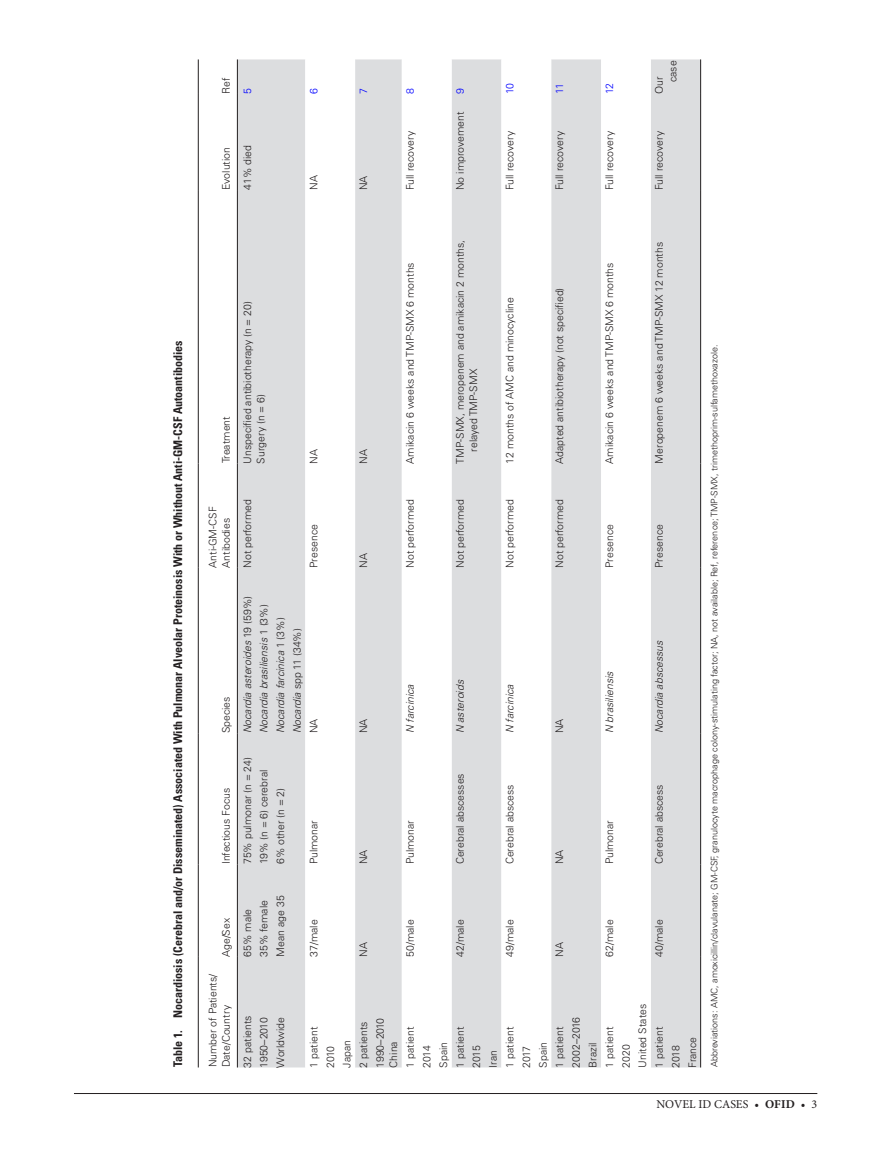
<style>
.page{position:relative;width:891px;height:1174px;background:#fff}
.page>*{position:absolute;margin:0;border:0;box-sizing:border-box;transform-origin:0 0}
.t1{font:700 condensed 12px "Univers LT Std";color:#231f20}
.t2{font:12px "Minion Pro";color:#231f20}
.t3{font:300 10.5px/16.6px "Univers LT Std";color:#231f20}
.t4{font:italic 300 10.5px/16.6px "Univers LT Std";color:#231f20}
.t5{font:300 10.5px "Univers LT Std";color:#00f}
.t6{font:300 10.5px "Univers LT Std";letter-spacing:-.025em;color:#231f20}
.t7{font:300 9px "Univers LT Std";color:#231f20}
.s1{font-style:normal}
.s2{font-weight:700}
</style>
<div class="page">
<hr style="left:74px;top:1093px;width:743px;height:1px;background:#231f20">
<svg style="left:236px;top:59px;width:1px;height:1008px"></svg>
<div style="left:238px;top:59px;width:462px;height:1008px;background:#dcdddf"></div>
<svg style="left:305px;top:59px;width:346px;height:1008px"></svg>
<hr style="left:198px;top:957px;width:1px;height:110px;background:#231f20">
<hr style="left:198px;top:864px;width:1px;height:93px;background:#231f20">
<hr style="left:198px;top:733px;width:1px;height:131px;background:#231f20">
<hr style="left:198px;top:568px;width:1px;height:165px;background:#231f20">
<hr style="left:198px;top:463px;width:1px;height:105px;background:#231f20">
<hr style="left:198px;top:190px;width:1px;height:273px;background:#231f20">
<hr style="left:198px;top:94px;width:1px;height:96px;background:#231f20">
<hr style="left:198px;top:59px;width:1px;height:35px;background:#231f20">
<hr style="left:237px;top:957px;width:1px;height:110px;background:#231f20">
<hr style="left:237px;top:864px;width:1px;height:93px;background:#231f20">
<hr style="left:237px;top:733px;width:1px;height:131px;background:#231f20">
<hr style="left:237px;top:568px;width:1px;height:165px;background:#231f20">
<hr style="left:237px;top:463px;width:1px;height:105px;background:#231f20">
<hr style="left:237px;top:190px;width:1px;height:273px;background:#231f20">
<hr style="left:237px;top:94px;width:1px;height:96px;background:#231f20">
<hr style="left:237px;top:59px;width:1px;height:35px;background:#231f20">
<hr style="left:700px;top:957px;width:1px;height:110px;background:#231f20">
<hr style="left:700px;top:864px;width:1px;height:93px;background:#231f20">
<hr style="left:700px;top:733px;width:1px;height:131px;background:#231f20">
<hr style="left:700px;top:568px;width:1px;height:165px;background:#231f20">
<hr style="left:700px;top:463px;width:1px;height:105px;background:#231f20">
<hr style="left:700px;top:190px;width:1px;height:273px;background:#231f20">
<hr style="left:700px;top:94px;width:1px;height:96px;background:#231f20">
<hr style="left:700px;top:59px;width:1px;height:35px;background:#231f20">
<p class="t1" style="left:171px;top:1067px;width:729px;rotate:-90deg">Table 1. Nocardiosis (Cerebral and/or Disseminated) Associated With Pulmonar Alveolar Proteinosis With or Whithout Anti-GM-CSF Autoantibodies</p>
<p class="t3" style="left:218px;top:94px;width:18px;rotate:-90deg">Ref</p>
<p class="t5" style="left:241px;top:94px;width:7px;rotate:-90deg">5</p>
<p class="t3" style="left:218px;top:190px;width:44px;rotate:-90deg">Evolution</p>
<p class="t3" style="left:239px;top:190px;width:46px;rotate:-90deg">41% died</p>
<p class="t5" style="left:307px;top:94px;width:7px;rotate:-90deg">6</p>
<p class="t3" style="left:305px;top:190px;width:16px;rotate:-90deg">NA</p>
<p class="t5" style="left:357px;top:94px;width:7px;rotate:-90deg">7</p>
<p class="t3" style="left:355px;top:190px;width:16px;rotate:-90deg">NA</p>
<p class="t5" style="left:404px;top:94px;width:7px;rotate:-90deg">8</p>
<p class="t3" style="left:402px;top:190px;width:60px;rotate:-90deg">Full recovery</p>
<p class="t5" style="left:454px;top:94px;width:7px;rotate:-90deg">9</p>
<p class="t3" style="left:452px;top:190px;width:80px;rotate:-90deg">No improvement</p>
<p class="t5" style="left:503px;top:94px;width:12px;rotate:-90deg">10</p>
<p class="t3" style="left:501px;top:190px;width:60px;rotate:-90deg">Full recovery</p>
<p class="t5" style="left:553px;top:94px;width:12px;rotate:-90deg">11</p>
<p class="t3" style="left:551px;top:190px;width:60px;rotate:-90deg">Full recovery</p>
<p class="t5" style="left:603px;top:94px;width:13px;rotate:-90deg">12</p>
<p class="t3" style="left:601px;top:190px;width:60px;rotate:-90deg">Full recovery</p>
<p class="t3" style="left:652px;top:82px;width:23px;line-height:13.5px;text-indent:-12px;rotate:-90deg">Our case</p>
<p class="t3" style="left:651px;top:190px;width:60px;rotate:-90deg">Full recovery</p>
<p class="t3" style="left:218px;top:463px;width:49px;rotate:-90deg">Treatment</p>
<p class="t3" style="left:241px;top:463px;width:164px;line-height:13.5px;rotate:-90deg">Unspecified antibiotherapy (n = 20)<br>Surgery (n = 6)</p>
<p class="t3" style="left:305px;top:463px;width:16px;rotate:-90deg">NA</p>
<p class="t3" style="left:355px;top:464px;width:16px;rotate:-90deg">NA</p>
<p class="t3" style="left:402px;top:464px;width:203px;rotate:-90deg">Amikacin 6 weeks and TMP-SMX 6 months</p>
<p class="t3" style="left:453px;top:452px;width:213px;line-height:13.5px;text-indent:-12px;rotate:-90deg">TMP-SMX, meropenem and amikacin 2 months, relayed TMP-SMX</p>
<p class="t3" style="left:501px;top:464px;width:168px;rotate:-90deg">12 months of AMC and minocycline</p>
<p class="t3" style="left:551px;top:464px;width:177px;rotate:-90deg">Adapted antibiotherapy (not specified)</p>
<p class="t3" style="left:601px;top:464px;width:203px;rotate:-90deg">Amikacin 6 weeks and TMP-SMX 6 months</p>
<p class="t3" style="left:651px;top:464px;width:223px;rotate:-90deg">Meropenem 6 weeks and TMP-SMX 12 months</p>
<p class="t3" style="left:206px;top:568px;width:63px;line-height:13.5px;rotate:-90deg">Anti-GM-CSF<br>Antibodies</p>
<p class="t3" style="left:239px;top:568px;width:70px;rotate:-90deg">Not performed</p>
<p class="t3" style="left:305px;top:568px;width:45px;rotate:-90deg">Presence</p>
<p class="t3" style="left:218px;top:733px;width:38px;rotate:-90deg">Species</p>
<p class="t3" style="left:218px;top:864px;width:78px;rotate:-90deg">Infectious Focus</p>
<p class="t4" style="left:239px;top:733px;width:139px;rotate:-90deg">Nocardia asteroides <span class="s1">19 (59%)</span></p>
<p class="t4" style="left:256px;top:733px;width:130px;rotate:-90deg">Nocardia brasiliensis <span class="s1">1 (3%)</span></p>
<p class="t4" style="left:272px;top:733px;width:117px;rotate:-90deg">Nocardia farcinica <span class="s1">1 (3%)<br></span>Nocardia <span class="s1">spp 11 (34%)</span></p>
<p class="t3" style="left:305px;top:733px;width:16px;rotate:-90deg">NA</p>
<p class="t3" style="left:239px;top:864px;width:109px;rotate:-90deg">75% pulmonar (n = 24)</p>
<p class="t3" style="left:256px;top:864px;width:96px;rotate:-90deg">19% (n = 6) cerebral</p>
<p class="t3" style="left:272px;top:864px;width:78px;rotate:-90deg">6% other (n = 2)</p>
<p class="t3" style="left:305px;top:864px;width:46px;rotate:-90deg">Pulmonar</p>
<p class="t3" style="left:355px;top:568px;width:16px;rotate:-90deg">NA</p>
<p class="t3" style="left:402px;top:568px;width:70px;rotate:-90deg">Not performed</p>
<p class="t3" style="left:452px;top:568px;width:70px;rotate:-90deg">Not performed</p>
<p class="t3" style="left:501px;top:568px;width:70px;rotate:-90deg">Not performed</p>
<p class="t3" style="left:551px;top:568px;width:70px;rotate:-90deg">Not performed</p>
<p class="t3" style="left:601px;top:568px;width:45px;rotate:-90deg">Presence</p>
<p class="t3" style="left:355px;top:733px;width:16px;rotate:-90deg">NA</p>
<p class="t3" style="left:355px;top:864px;width:16px;rotate:-90deg">NA</p>
<p class="t4" style="left:402px;top:733px;width:51px;rotate:-90deg">N farcinica</p>
<p class="t3" style="left:402px;top:864px;width:46px;rotate:-90deg">Pulmonar</p>
<p class="t4" style="left:452px;top:733px;width:55px;rotate:-90deg">N asteroids</p>
<p class="t3" style="left:452px;top:864px;width:93px;rotate:-90deg">Cerebral abscesses</p>
<p class="t4" style="left:502px;top:733px;width:51px;rotate:-90deg">N farcinica</p>
<p class="t3" style="left:501px;top:864px;width:81px;rotate:-90deg">Cerebral abscess</p>
<p class="t3" style="left:551px;top:733px;width:16px;rotate:-90deg">NA</p>
<p class="t3" style="left:551px;top:864px;width:16px;rotate:-90deg">NA</p>
<p class="t4" style="left:601px;top:733px;width:64px;rotate:-90deg">N brasiliensis</p>
<p class="t3" style="left:601px;top:864px;width:46px;rotate:-90deg">Pulmonar</p>
<p class="t3" style="left:651px;top:568px;width:45px;rotate:-90deg">Presence</p>
<p class="t4" style="left:651px;top:733px;width:95px;rotate:-90deg">Nocardia abscessus</p>
<p class="t3" style="left:651px;top:864px;width:81px;rotate:-90deg">Cerebral abscess</p>
<p class="t3" style="left:218px;top:957px;width:40px;rotate:-90deg">Age/Sex</p>
<p class="t3" style="left:206px;top:1067px;width:96px;line-height:13.5px;rotate:-90deg">Number of Patients/<br>Date/Country</p>
<p class="t3" style="left:239px;top:957px;width:49px;rotate:-90deg">65% male</p>
<p class="t3" style="left:256px;top:957px;width:58px;rotate:-90deg">35% female</p>
<p class="t3" style="left:272px;top:957px;width:63px;rotate:-90deg">Mean age 35</p>
<p class="t3" style="left:239px;top:1067px;width:53px;rotate:-90deg">32 patients</p>
<p class="t6" style="left:258px;top:1067px;width:51px;rotate:-90deg">1950–2010</p>
<p class="t3" style="left:272px;top:1067px;width:52px;rotate:-90deg">Worldwide</p>
<p class="t3" style="left:305px;top:957px;width:39px;rotate:-90deg">37/male</p>
<p class="t3" style="left:355px;top:957px;width:16px;rotate:-90deg">NA</p>
<p class="t3" style="left:402px;top:957px;width:39px;rotate:-90deg">50/male</p>
<p class="t3" style="left:452px;top:957px;width:39px;rotate:-90deg">42/male</p>
<p class="t3" style="left:501px;top:957px;width:39px;rotate:-90deg">49/male</p>
<p class="t3" style="left:551px;top:957px;width:16px;rotate:-90deg">NA</p>
<p class="t3" style="left:601px;top:957px;width:39px;rotate:-90deg">62/male</p>
<p class="t3" style="left:651px;top:957px;width:39px;rotate:-90deg">40/male</p>
<p class="t3" style="left:618px;top:1068px;width:65px;rotate:-90deg">2020<br>United States<br>1 patient</p>
<p class="t3" style="left:568px;top:1068px;width:52px;rotate:-90deg">2002–2016<br>Brazil<br>1 patient</p>
<p class="t3" style="left:373px;top:1068px;width:51px;line-height:13.5px;rotate:-90deg">1990–2010<br>China</p>
<p class="t3" style="left:402px;top:1068px;width:42px;rotate:-90deg">1 patient</p>
<p class="t3" style="left:322px;top:1067px;width:48px;rotate:-90deg">2010<br>Japan<br>2 patients</p>
<p class="t3" style="left:305px;top:1067px;width:42px;rotate:-90deg">1 patient</p>
<p class="t3" style="left:418px;top:1068px;width:42px;rotate:-90deg">2014<br>Spain<br>1 patient</p>
<p class="t3" style="left:468px;top:1068px;width:42px;rotate:-90deg">2015<br>Iran<br>1 patient</p>
<p class="t3" style="left:518px;top:1068px;width:42px;rotate:-90deg">2017<br>Spain<br>1 patient</p>
<p class="t3" style="left:667px;top:1068px;width:32px;rotate:-90deg">2018<br>France</p>
<p class="t7" style="left:709px;top:1067px;width:724px;rotate:-90deg">Abbreviations: AMC, amoxicillin/clavulanate; GM-CSF, granulocyte macrophage colony-stimulating factor; NA, not available; Ref, reference; TMP-SMX, trimethoprim-sulfamethoxazole.</p>
<p class="t2" style="left:656px;top:1096px;width:162px">NOVEL ID CASES • <span class="s2">ofid</span> • 3</p>
</div>
